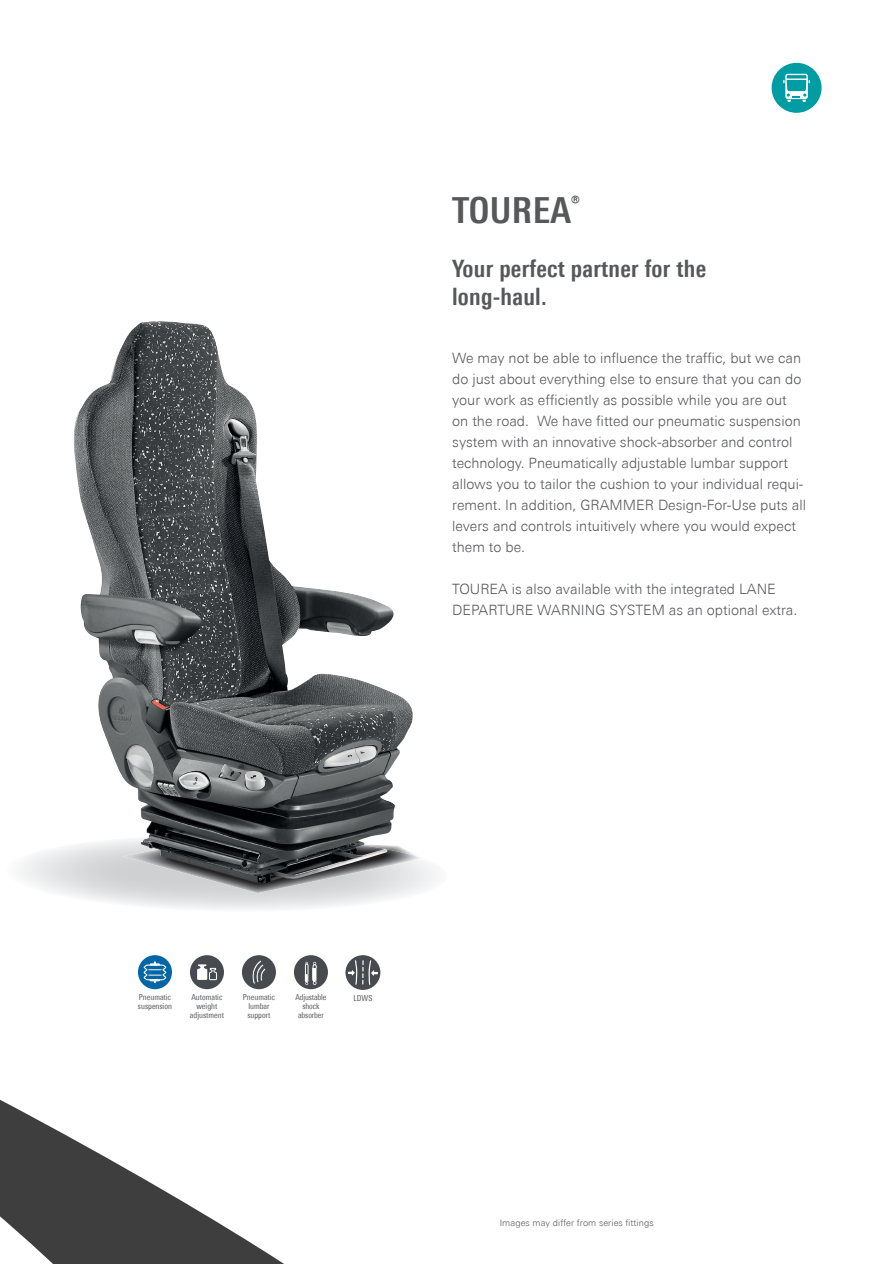
<style>
.page{position:relative;width:893px;height:1264px;background:#fff}
.page>*{position:absolute;margin:0;border:0;box-sizing:border-box;transform-origin:0 0}
.t1{font:700 condensed 36px "Univers Next Pro";letter-spacing:.01em;color:#57585a}
.t2{font:700 condensed 24px/28.8px "Univers Next Pro";letter-spacing:.01em;color:#57585a}
.t3{font:300 14.25px/21px "Univers Next Pro";color:#57585a}
.t4{font:300 9px "Univers Next Pro";letter-spacing:.01em;color:#57585a}
.t5{font:condensed 8.25px/9px "Univers Next Pro";color:#57585a;text-align:center}
</style>
<div class="page">
<svg style="left:0;top:955px;width:304px;height:309px"></svg>
<div style="left:771px;top:63px;width:50px;height:50px;background:#009ca3;border-radius:50%"></div>
<div style="left:785px;top:74px;width:23px;height:25px;background:#fff;border-radius:2px"></div>
<svg style="left:783px;top:75px;width:27px;height:27px"></svg>
<img style="left:122px;top:853px;width:301px;height:40px">
<div style="left:190px;top:955px;width:34px;height:34px;background:#474a4e;border-radius:50%"></div>
<svg style="left:197px;top:964px;width:20px;height:16px"></svg>
<div style="left:138px;top:955px;width:34px;height:34px;background:#0166a5;border-radius:50%"></div>
<svg style="left:143px;top:961px;width:24px;height:22px"></svg>
<div style="left:242px;top:955px;width:34px;height:34px;background:#474a4e;border-radius:50%"></div>
<svg style="left:252px;top:960px;width:14px;height:24px"></svg>
<div style="left:294px;top:955px;width:34px;height:34px;background:#474a4e;border-radius:50%"></div>
<svg style="left:305px;top:962px;width:12px;height:23px"></svg>
<svg style="left:345px;top:955px;width:35px;height:35px"></svg>
<svg style="left:348px;top:959px;width:30px;height:26px"></svg>
<img style="left:73px;top:322px;width:340px;height:561px">
<h1 class="t1" style="left:452px;top:188px;width:129px">TOUREA<sup>®</sup></h1>
<h2 class="t2" style="left:452px;top:253px;width:256px">Your perfect partner for the long-haul.</h2>
<p class="t3" style="left:452px;top:348px;width:355px">We may not be able to influence the traffic, but we can do just about everything else to ensure that you can do your work as efficiently as possible while you are out on the road. We have fitted our pneumatic suspension system with an innovative shock-absorber and control technology. Pneumatically adjustable lumbar support allows you to tailor the cushion to your individual requi&shy;rement. In addition, GRAMMER Design-For-Use puts all levers and controls intuitively where you would expect them to be.</p>
<p class="t3" style="left:452px;top:579px;width:347px">TOUREA is also available with the integrated LANE<br>DEPARTURE WARNING SYSTEM as an optional extra.</p>
<p class="t5" style="left:138px;top:992px;width:35px;text-align:left">Pneumatic suspension</p>
<p class="t5" style="left:243px;top:992px;width:34px">Pneumatic lumbar support</p>
<p class="t5" style="left:295px;top:992px;width:33px">Adjustable shock absorber</p>
<p class="t5" style="left:353px;top:993px;width:20px">LDWS</p>
<p class="t5" style="left:190px;top:992px;width:36px">Automatic weight adjustment</p>
<p class="t4" style="left:500px;top:1218px;width:156px">Images may differ from series fittings</p>
</div>
